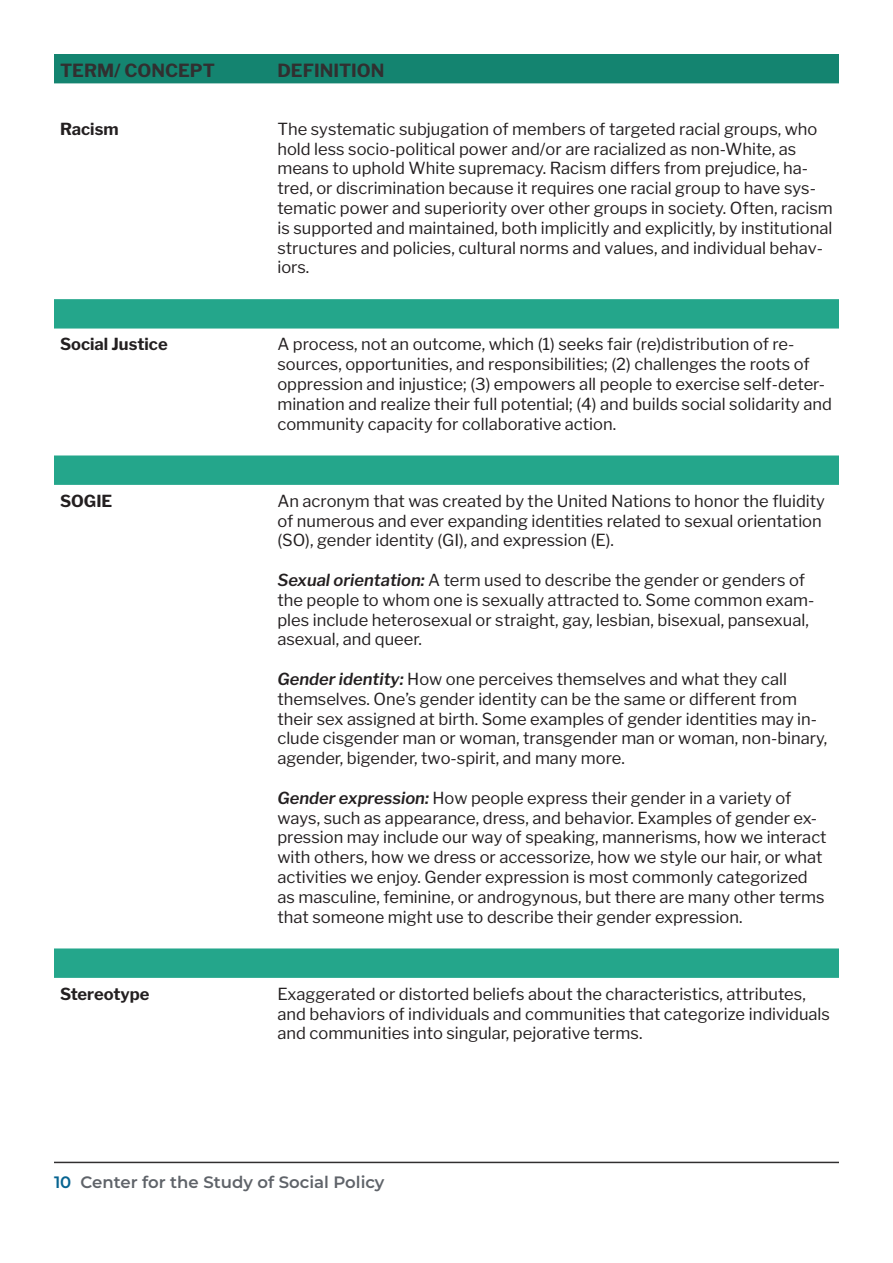
<style>
.page{position:relative;width:893px;height:1263px;background:#fff}
.page>*{position:absolute;margin:0;border:0;box-sizing:border-box;transform-origin:0 0}
.t1{font:700 18px "Libre Franklin";color:#312f30}
.t2{font:16.5px/19.8px "Libre Franklin";color:#231f20}
.t3{font:700 16.5px "Libre Franklin";color:#231f20}
.t4{font:600 16.5px "Montserrat";color:#5f6369}
.s1{font-weight:600;font-style:italic}
.s2{color:#076491}
</style>
<div class="page">
<hr style="left:54px;top:1162px;width:785px;height:1px;background:#312f30">
<div style="left:54px;top:54px;width:785px;height:29px;background:#148470"></div>
<div style="left:54px;top:299px;width:785px;height:30px;background:#24a68b"></div>
<div style="left:54px;top:455px;width:785px;height:30px;background:#24a68b"></div>
<div style="left:54px;top:948px;width:785px;height:30px;background:#24a68b"></div>
<p class="t1" style="left:60px;top:60px;width:156px">TERM/ CONCEPT</p>
<p class="t1" style="left:277px;top:60px;width:109px">DEFINITION</p>
<p class="t3" style="left:60px;top:119px;width:60px">Racism</p>
<p class="t2" style="left:277px;top:119px;width:557px">The systematic subjugation of members of targeted racial groups, who hold less socio-political power and/or are racialized as non-White, as means to uphold White supremacy. Racism differs from prejudice, ha&shy;tred, or discrimination because it requires one racial group to have sys&shy;tematic power and superiority over other groups in society. Often, racism is supported and maintained, both implicitly and explicitly, by institutional structures and policies, cultural norms and values, and individual behav&shy;iors.</p>
<p class="t3" style="left:60px;top:335px;width:109px">Social Justice</p>
<p class="t2" style="left:277px;top:335px;width:556px">A process, not an outcome, which (1) seeks fair (re)distribution of re&shy;sources, opportunities, and responsibilities; (2) challenges the roots of oppression and injustice; (3) empowers all people to exercise self-deter&shy;mination and realize their full potential; (4) and builds social solidarity and community capacity for collaborative action.</p>
<p class="t3" style="left:60px;top:491px;width:54px">SOGIE</p>
<p class="t2" style="left:277px;top:491px;width:549px">An acronym that was created by the United Nations to honor the fluidity of numerous and ever expanding identities related to sexual orientation (SO), gender identity (GI), and expression (E).</p>
<p class="t2" style="left:277px;top:570px;width:538px"><span class="s1">Sexual orientation:</span> A term used to describe the gender or genders of the people to whom one is sexually attracted to. Some common exam&shy;ples include heterosexual or straight, gay, lesbian, bisexual, pansexual, asexual, and queer.</p>
<p class="t2" style="left:277px;top:669px;width:551px"><span class="s1">Gender identity:</span> How one perceives themselves and what they call themselves. One’s gender identity can be the same or different from their sex assigned at birth. Some examples of gender identities may in&shy;clude cisgender man or woman, transgender man or woman, non-binary, agender, bigender, two-spirit, and many more.</p>
<p class="t2" style="left:277px;top:788px;width:551px"><span class="s1">Gender expression:</span> How people express their gender in a variety of ways, such as appearance, dress, and behavior. Examples of gender ex&shy;pression may include our way of speaking, mannerisms, how we interact with others, how we dress or accessorize, how we style our hair, or what activities we enjoy. Gender expression is most commonly categorized as masculine, feminine, or androgynous, but there are many other terms that someone might use to describe their gender expression.</p>
<p class="t3" style="left:60px;top:984px;width:91px">Stereotype</p>
<p class="t2" style="left:277px;top:984px;width:554px">Exaggerated or distorted beliefs about the characteristics, attributes, and behaviors of individuals and communities that categorize individuals and communities into singular, pejorative terms.</p>
<p class="t4" style="left:54px;top:1171px;width:332px"><span class="s2">10</span> Center for the Study of Social Policy</p>
</div>
